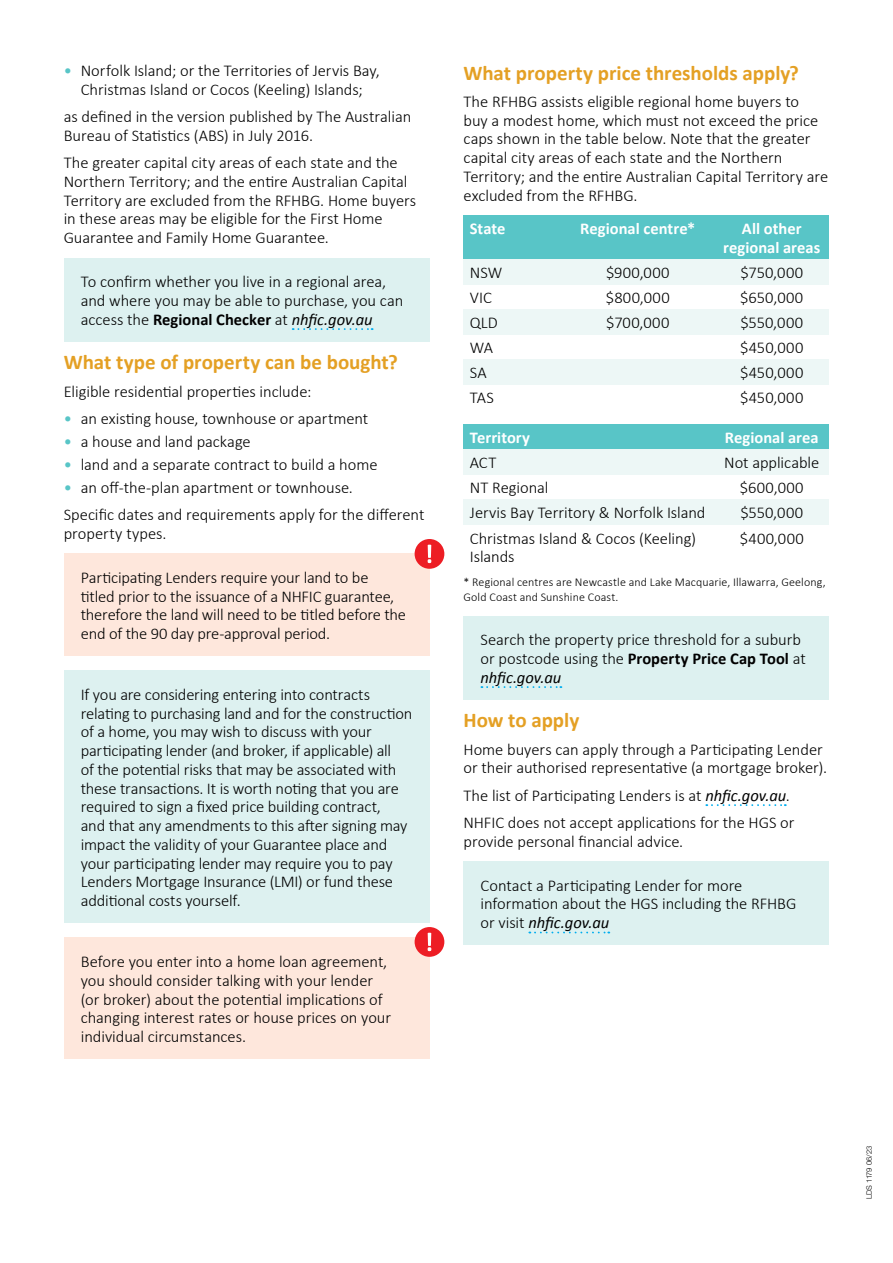
<style>
.page{position:relative;width:893px;height:1263px;background:#fff}
.page>*{position:absolute;margin:0;border:0;box-sizing:border-box;transform-origin:0 0}
.t1{font:700 21px "Calibri";color:#e4a024}
.t2{font:300 16.5px/18.8px "Calibri";letter-spacing:-.005em;color:#000}
.t3{font:700 16.5px/18.8px "Calibri";color:#fff;text-align:center}
.Footnote{font:300 12px/15px "Calibri";letter-spacing:.01em;color:#000}
.t4{font:300 7.5px "Helvetica Neue LT Std";letter-spacing:.005em;color:#000}
.s1{font-weight:400;color:#58c5c7}
.s2{font-weight:700}
.s3{font-weight:400;font-style:italic}
</style>
<div class="page">
<div style="left:64px;top:258px;width:365px;height:84px;background:#ddf1f0"></div>
<svg style="left:293px;top:328px;width:80px;height:2px"></svg>
<div style="left:64px;top:553px;width:365px;height:103px;background:#fee7dc"></div>
<div style="left:64px;top:670px;width:365px;height:253px;background:#ddf1f0"></div>
<div style="left:64px;top:938px;width:365px;height:121px;background:#fee7dc"></div>
<svg style="left:706px;top:804px;width:80px;height:2px"></svg>
<div style="left:463px;top:215px;width:98px;height:44px;background:#58c5c7"></div>
<div style="left:561px;top:215px;width:153px;height:44px;background:#58c5c7"></div>
<div style="left:714px;top:215px;width:115px;height:44px;background:#58c5c7"></div>
<div style="left:463px;top:259px;width:98px;height:25px;background:#edf7f6"></div>
<div style="left:561px;top:259px;width:153px;height:25px;background:#edf7f6"></div>
<div style="left:714px;top:259px;width:115px;height:25px;background:#edf7f6"></div>
<div style="left:463px;top:309px;width:98px;height:25px;background:#edf7f6"></div>
<div style="left:561px;top:309px;width:153px;height:25px;background:#edf7f6"></div>
<div style="left:714px;top:309px;width:115px;height:25px;background:#edf7f6"></div>
<div style="left:463px;top:359px;width:98px;height:26px;background:#edf7f6"></div>
<div style="left:561px;top:359px;width:153px;height:26px;background:#edf7f6"></div>
<div style="left:714px;top:359px;width:115px;height:26px;background:#edf7f6"></div>
<div style="left:463px;top:424px;width:251px;height:25px;background:#58c5c7"></div>
<div style="left:714px;top:424px;width:115px;height:25px;background:#58c5c7"></div>
<div style="left:463px;top:449px;width:251px;height:25px;background:#edf7f6"></div>
<div style="left:714px;top:449px;width:115px;height:25px;background:#edf7f6"></div>
<div style="left:463px;top:500px;width:251px;height:25px;background:#edf7f6"></div>
<div style="left:714px;top:500px;width:115px;height:25px;background:#edf7f6"></div>
<div style="left:463px;top:616px;width:366px;height:84px;background:#ddf1f0"></div>
<svg style="left:481px;top:686px;width:80px;height:2px"></svg>
<div style="left:463px;top:861px;width:366px;height:84px;background:#ddf1f0"></div>
<svg style="left:529px;top:931px;width:80px;height:2px"></svg>
<div style="left:415px;top:539px;width:29px;height:30px;background:#ed1d24;border-radius:50%"></div>
<svg style="left:428px;top:545px;width:3px;height:18px"></svg>
<div style="left:415px;top:927px;width:29px;height:30px;background:#ed1d24;border-radius:50%"></div>
<svg style="left:428px;top:933px;width:3px;height:18px"></svg>
<p class="t2" style="left:64px;top:61px;width:318px;text-align:center"><span class="s1">•</span> Norfolk Island; or the Territories of Jervis Bay,<br>Christmas Island or Cocos (Keeling) Islands;</p>
<p class="t2" style="left:64px;top:107px;width:349px">as defined in the version published by The Australian<br>Bureau of Statistics (ABS) in July 2016.</p>
<p class="t2" style="left:64px;top:153px;width:354px">The greater capital city areas of each state and the Northern Territory; and the entire Australian Capital Territory are excluded from the RFHBG. Home buyers in these areas may be eligible for the First Home Guarantee and Family Home Guarantee.</p>
<p class="t2" style="left:81px;top:272px;width:324px">To confirm whether you live in a regional area, and where you may be able to purchase, you can access the <span class="s2">Regional Checker</span> at <span class="s3">nhfic.gov.au</span></p>
<h1 class="t1" style="left:64px;top:347px;width:335px">What type of property can be bought?</h1>
<p class="t2" style="left:64px;top:382px;width:249px">Eligible residential properties include:</p>
<p class="t2" style="left:64px;top:409px;width:306px"><span class="s1">•</span> an existing house, townhouse or apartment</p>
<p class="t2" style="left:64px;top:432px;width:188px"><span class="s1">•</span> a house and land package</p>
<p class="t2" style="left:64px;top:455px;width:315px"><span class="s1">•</span> land and a separate contract to build a home</p>
<p class="t2" style="left:64px;top:478px;width:291px"><span class="s1">•</span> an off-the-plan apartment or townhouse.</p>
<p class="t2" style="left:64px;top:505px;width:362px">Specific dates and requirements apply for the different property types.</p>
<p class="t2" style="left:81px;top:568px;width:327px">Participating Lenders require your land to be titled prior to the issuance of a NHFIC guarantee, therefore the land will need to be titled before the end of the 90 day pre-approval period.</p>
<p class="t2" style="left:81px;top:685px;width:333px">If you are considering entering into contracts relating to purchasing land and for the construction of a home, you may wish to discuss with your participating lender (and broker, if applicable) all<br>of the potential risks that may be associated with these transactions. It is worth noting that you are required to sign a fixed price building contract,<br>and that any amendments to this after signing may impact the validity of your Guarantee place and your participating lender may require you to pay Lenders Mortgage Insurance (LMI) or fund these additional costs yourself.</p>
<p class="t2" style="left:81px;top:952px;width:312px">Before you enter into a home loan agreement, you should consider talking with your lender (or broker) about the potential implications of changing interest rates or house prices on your individual circumstances.</p>
<h1 class="t1" style="left:463px;top:58px;width:337px">What property price thresholds apply?</h1>
<p class="t2" style="left:463px;top:92px;width:366px">The RFHBG assists eligible regional home buyers to<br>buy a modest home, which must not exceed the price caps shown in the table below. Note that the greater capital city areas of each state and the Northern Territory; and the entire Australian Capital Territory are excluded from the RFHBG.</p>
<p class="t3" style="left:470px;top:218px;width:37px">State</p>
<p class="t3" style="left:580px;top:218px;width:117px">Regional centre*</p>
<p class="t3" style="left:723px;top:218px;width:98px">All other regional areas</p>
<p class="t2" style="left:470px;top:263px;width:34px">NSW</p>
<p class="t2" style="left:606px;top:263px;width:65px">$900,000</p>
<p class="t2" style="left:740px;top:263px;width:64px">$750,000</p>
<p class="t2" style="left:470px;top:288px;width:23px">VIC</p>
<p class="t2" style="left:606px;top:288px;width:65px">$800,000</p>
<p class="t2" style="left:740px;top:288px;width:65px">$650,000</p>
<p class="t2" style="left:470px;top:313px;width:30px">QLD</p>
<p class="t2" style="left:606px;top:313px;width:65px">$700,000</p>
<p class="t2" style="left:740px;top:313px;width:64px">$550,000</p>
<p class="t2" style="left:470px;top:338px;width:25px">WA</p>
<p class="t2" style="left:740px;top:338px;width:65px">$450,000</p>
<p class="t2" style="left:470px;top:363px;width:18px">SA</p>
<p class="t2" style="left:740px;top:363px;width:65px">$450,000</p>
<p class="t2" style="left:470px;top:388px;width:26px">TAS</p>
<p class="t2" style="left:740px;top:388px;width:65px">$450,000</p>
<p class="t3" style="left:470px;top:428px;width:62px">Territory</p>
<p class="t3" style="left:725px;top:428px;width:95px">Regional area</p>
<p class="t2" style="left:470px;top:453px;width:28px">ACT</p>
<p class="t2" style="left:724px;top:453px;width:97px">Not applicable</p>
<p class="t2" style="left:470px;top:478px;width:80px">NT Regional</p>
<p class="t2" style="left:740px;top:478px;width:65px">$600,000</p>
<p class="t2" style="left:470px;top:503px;width:237px">Jervis Bay Territory &amp; Norfolk Island</p>
<p class="t2" style="left:740px;top:503px;width:64px">$550,000</p>
<p class="t2" style="left:470px;top:528px;width:228px">Christmas Island &amp; Cocos (Keeling)</p>
<p class="t2" style="left:470px;top:547px;width:46px">Islands</p>
<p class="t2" style="left:740px;top:528px;width:66px">$400,000</p>
<p class="Footnote" style="left:463px;top:575px;width:364px">* Regional centres are Newcastle and Lake Macquarie, Illawarra, Geelong,<br>Gold Coast and Sunshine Coast.</p>
<p class="t2" style="left:480px;top:630px;width:327px">Search the property price threshold for a suburb or postcode using the <span class="s2">Property Price Cap Tool</span> at <span class="s3">nhfic.gov.au</span></p>
<h1 class="t1" style="left:463px;top:705px;width:117px">How to apply</h1>
<p class="t2" style="left:463px;top:740px;width:365px">Home buyers can apply through a Participating Lender or their authorised representative (a mortgage broker).</p>
<p class="t2" style="left:463px;top:786px;width:328px">The list of Participating Lenders is at <span class="s3">nhfic.gov.au</span>.</p>
<p class="t2" style="left:463px;top:813px;width:333px">NHFIC does not accept applications for the HGS or provide personal financial advice.</p>
<p class="t2" style="left:480px;top:875px;width:317px">Contact a Participating Lender for more information about the HGS including the RFHBG or visit <span class="s3">nhfic.gov.au</span></p>
<p class="t4" style="left:864px;top:1199px;width:55px;rotate:-90deg">LDS 1179 06/23</p>
</div>
